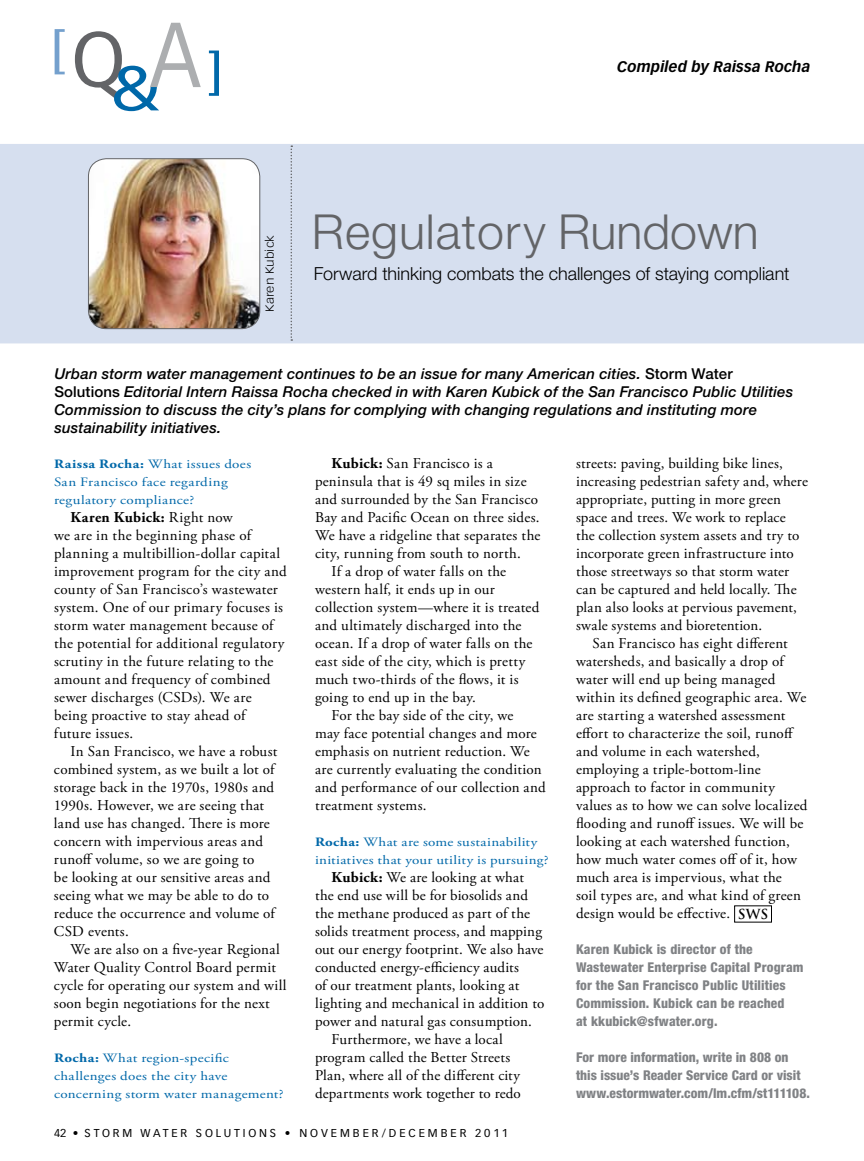
<style>
.page{position:relative;width:864px;height:1161px;background:#fff}
.page>*{position:absolute;margin:0;border:0;box-sizing:border-box;transform-origin:0 0}
.t1{font:51px "Vectora LT Std";color:#74a0cd;scale:1.18 1}
.t2{font:300 48.3px "Helvetica Neue LT Std";letter-spacing:.02em;color:#636467}
.t3{font:300 18px "Helvetica Neue LT Std";color:#000}
.t4{font:15px/18px "Adobe Garamond Pro";letter-spacing:.015em;color:#000}
.t5{font:italic 500 15px/18px "Helvetica Neue LT Std";letter-spacing:.01em;color:#000}
.t6{font:italic 700 15px "Vectora LT Std";color:#000}
.t7{font:800 condensed 13.5px/18px "Helvetica Neue LT Std";letter-spacing:.005em;color:#808285}
.t8{font:12.75px/18px "Adobe Garamond Pro";letter-spacing:.025em;color:#0068a9;scale:1.18 1}
.t9{font:300 11.55px "Vectora LT Std";letter-spacing:.01em;color:#000;scale:1.18 1}
.t10{font:11.25px "Vectora LT Std";letter-spacing:.25em;color:#000}
.s1{font-size:75.9px;color:#636467}
.s2{font-size:61.5px;color:#0068a9}
.s3{font-size:90.45px;color:#acaeb0}
.s4{color:#0068a9}
.s5{font-style:normal}
.s6{font-weight:700}
.s7{font-family:"Trajan Pro";font-weight:700;font-size:13.5px}
</style>
<div class="page">
<div style="left:0;top:144px;width:864px;height:199px;background:#d6dfef"></div>
<svg style="left:291px;top:145px;width:1px;height:196px"></svg>
<img style="left:88px;top:159px;width:172px;height:170px">
<div style="left:88px;top:158px;width:172px;height:171px;border:1px solid #636467;border-radius:18px"></div>
<div style="left:734px;top:905px;width:38px;height:17px;border:1px solid #000"></div>
<h1 class="t1" style="left:51px;top:20px;width:147px">[<span class="s1">Q</span><span class="s2">&amp;</span><span class="s3">A</span> <span class="s4">]</span></h1>
<p class="t6" style="left:617px;top:58px;width:195px">Compiled by Raissa Rocha</p>
<p class="t9" style="left:263px;top:312px;width:67px;rotate:-90deg">Karen Kubick</p>
<h2 class="t2" style="left:312px;top:202px;width:449px">Regulatory Rundown</h2>
<p class="t3" style="left:314px;top:263px;width:477px">Forward thinking combats the challenges of staying compliant</p>
<p class="t5" style="left:54px;top:364px;width:740px">Urban storm water management continues to be an issue for many American cities. <span class="s5">Storm Water Solutions</span> Editorial Intern Raissa Rocha checked in with Karen Kubick of the San Francisco Public Utilities Commission to discuss the city’s plans for complying with changing regulations and instituting more sustainability initiatives.</p>
<p class="t8" style="left:54px;top:455px;width:169px"><span class="s6">Raissa Rocha:</span> What issues does<br>San Francisco face regarding regulatory compliance?</p>
<p class="t4" style="left:54px;top:509px;width:234px;text-indent:17px"><span class="s6">Karen Kubick:</span> Right now<br>we are in the beginning phase of planning a multibillion-dollar capital improvement program for the city and county of San Francisco’s wastewater system. One of our primary focuses is storm water management because of the potential for additional regulatory scrutiny in the future relating to the amount and frequency of combined sewer discharges (CSDs). We are being proactive to stay ahead of<br>future issues.</p>
<p class="t4" style="left:54px;top:743px;width:225px;text-indent:16px">In San Francisco, we have a robust combined system, as we built a lot of storage back in the 1970s, 1980s and<br>1990s. However, we are seeing that land use has changed. There is more concern with impervious areas and runoff volume, so we are going to<br>be looking at our sensitive areas and seeing what we may be able to do to reduce the occurrence and volume of<br>CSD events.</p>
<p class="t4" style="left:54px;top:941px;width:234px;text-indent:16px">We are also on a five-year Regional<br>Water Quality Control Board permit cycle for operating our system and will soon begin negotiations for the next permit cycle.</p>
<p class="t8" style="left:54px;top:1049px;width:196px"><span class="s6">Rocha:</span> What region-specific challenges does the city have concerning storm water management?</p>
<p class="t4" style="left:576px;top:455px;width:233px">streets: paving, building bike lines, increasing pedestrian safety and, where appropriate, putting in more green space and trees. We work to replace the collection system assets and try to incorporate green infrastructure into those streetways so that storm water can be captured and held locally. The plan also looks at pervious pavement, swale systems and bioretention.</p>
<p class="t4" style="left:576px;top:635px;width:233px;text-indent:16px">San Francisco has eight different watersheds, and basically a drop of water will end up being managed within its defined geographic area. We are starting a watershed assessment effort to characterize the soil, runoff and volume in each watershed, employing a triple-bottom-line approach to factor in community values as to how we can solve localized flooding and runoff issues. We will be looking at each watershed function, how much water comes off of it, how much area is impervious, what the<br>soil types are, and what kind of green design would be effective. <span class="s7">SWS</span></p>
<p class="t7" style="left:576px;top:940px;width:229px">Karen Kubick is director of the Wastewater Enterprise Capital Program for the San Francisco Public Utilities Commission. Kubick can be reached<br>at kkubick@sfwater.org.</p>
<p class="t7" style="left:576px;top:1048px;width:235px">For more information, write in 808 on this issue’s Reader Service Card or visit www.estormwater.com/lm.cfm/st111108.</p>
<p class="t4" style="left:332px;top:455px;width:163px"><span class="s6">Kubick:</span> San Francisco is a</p>
<p class="t4" style="left:315px;top:473px;width:213px">peninsula that is 49 sq miles in size</p>
<p class="t4" style="left:315px;top:491px;width:225px">and surrounded by the San Francisco</p>
<p class="t4" style="left:315px;top:509px;width:226px">Bay and Pacific Ocean on three sides.</p>
<p class="t4" style="left:315px;top:527px;width:227px">We have a ridgeline that separates the</p>
<p class="t4" style="left:315px;top:545px;width:207px">city, running from south to north.</p>
<p class="t4" style="left:332px;top:563px;width:176px">If a drop of water falls on the</p>
<p class="t4" style="left:315px;top:581px;width:181px">western half, it ends up in our</p>
<p class="t4" style="left:315px;top:599px;width:226px">collection system—where it is treated</p>
<p class="t4" style="left:315px;top:617px;width:208px">and ultimately discharged into the</p>
<p class="t4" style="left:315px;top:635px;width:219px">ocean. If a drop of water falls on the</p>
<p class="t4" style="left:315px;top:653px;width:212px">east side of the city, which is pretty</p>
<p class="t4" style="left:315px;top:671px;width:205px">much two-thirds of the flows, it is</p>
<p class="t4" style="left:315px;top:689px;width:163px">going to end up in the bay.</p>
<p class="t4" style="left:332px;top:707px;width:183px">For the bay side of the city, we</p>
<p class="t4" style="left:315px;top:725px;width:223px">may face potential changes and more</p>
<p class="t4" style="left:315px;top:743px;width:216px">emphasis on nutrient reduction. We</p>
<p class="t4" style="left:315px;top:761px;width:228px">are currently evaluating the condition</p>
<p class="t4" style="left:315px;top:779px;width:232px">and performance of our collection and</p>
<p class="t4" style="left:315px;top:797px;width:113px">treatment systems.</p>
<p class="t8" style="left:315px;top:833px;width:200px"><span class="s6">Rocha:</span> What are some sustainability initiatives that your utility is pursuing?</p>
<p class="t4" style="left:332px;top:869px;width:194px"><span class="s6">Kubick:</span> We are looking at what</p>
<p class="t4" style="left:315px;top:887px;width:214px">the end use will be for biosolids and</p>
<p class="t4" style="left:315px;top:905px;width:216px">the methane produced as part of the</p>
<p class="t4" style="left:315px;top:923px;width:229px">solids treatment process, and mapping</p>
<p class="t4" style="left:315px;top:941px;width:230px">out our energy footprint. We also have</p>
<p class="t4" style="left:315px;top:959px;width:205px">conducted energy-efficiency audits</p>
<p class="t4" style="left:315px;top:977px;width:206px">of our treatment plants, looking at</p>
<p class="t4" style="left:315px;top:995px;width:231px">lighting and mechanical in addition to</p>
<p class="t4" style="left:315px;top:1013px;width:218px">power and natural gas consumption.</p>
<p class="t4" style="left:332px;top:1031px;width:173px">Furthermore, we have a local</p>
<p class="t4" style="left:315px;top:1049px;width:197px">program called the Better Streets</p>
<p class="t4" style="left:315px;top:1067px;width:207px">Plan, where all of the different city</p>
<p class="t4" style="left:315px;top:1085px;width:207px">departments work together to redo</p>
<p class="t10" style="left:54px;top:1127px;width:455px">42 • STORM WATER SOLUTIONS • NOVEMBER/DECEMBER 2011</p>
</div>
